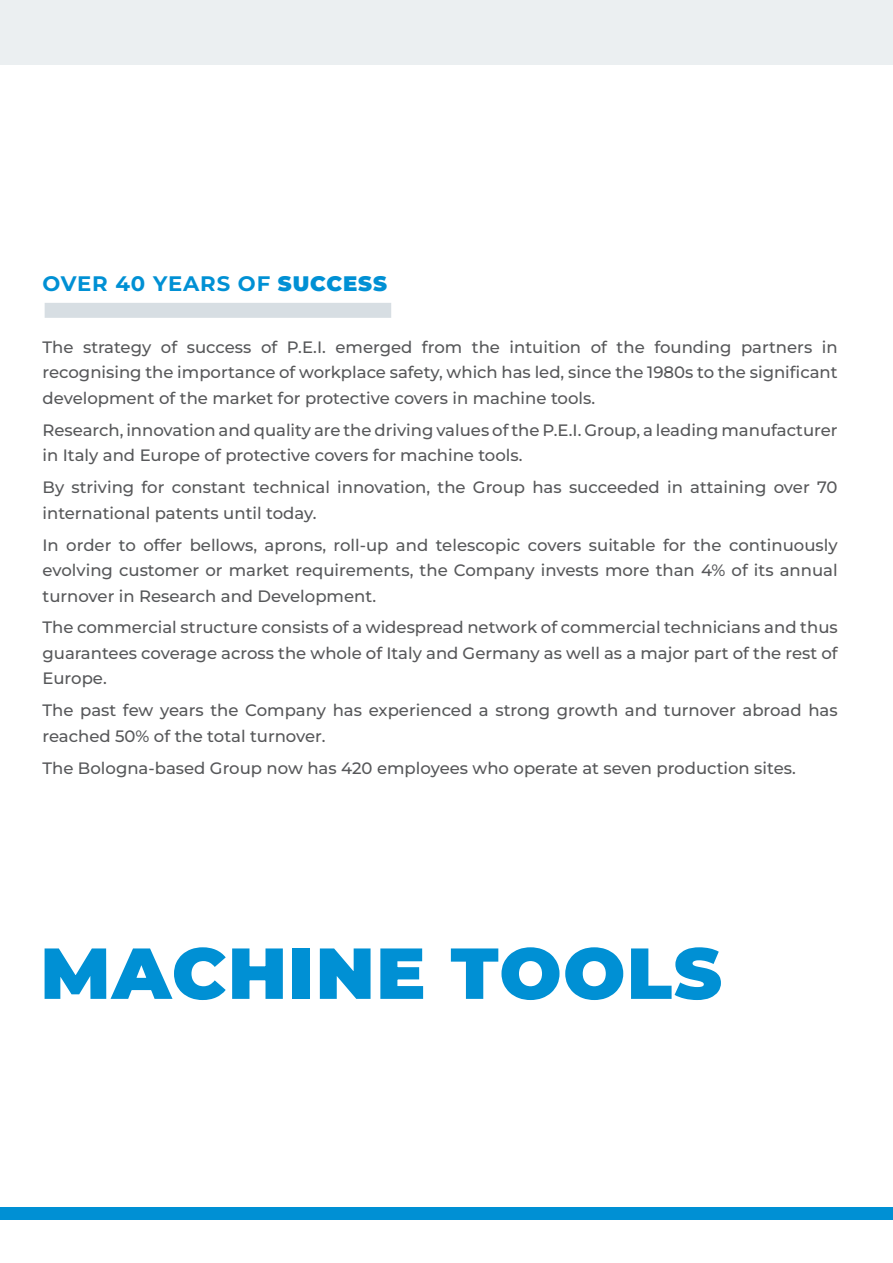
<style>
.page{position:relative;width:893px;height:1263px;background:#fff}
.page>*{position:absolute;margin:0;border:0;box-sizing:border-box;transform-origin:0 0}
.t1{font:900 72px "Montserrat";letter-spacing:.02em;color:#0090d4}
.t2{font:100 21px "Montserrat";letter-spacing:.04em;color:#0090d4}
.t3{font:500 16.5px/25.5px "Montserrat";color:#57585a;text-align:justify}
.s1{font-weight:900}
</style>
<div class="page">
<div style="left:45px;top:303px;width:346px;height:15px;background:#d7dee3"></div>
<div style="left:0;top:0;width:893px;height:64px;background:#ebeff1"></div>
<div style="left:0;top:1207px;width:893px;height:13px;background:#0090d4"></div>
<p class="t2" style="left:43px;top:270px;width:346px">OVER 40 YEARS OF <span class="s1">SUCCESS</span></p>
<p class="t3" style="left:43px;top:334px;width:797px">The strategy of success of P.E.I. emerged from the intuition of the founding partners in recognising the importance of workplace safety, which has led, since the 1980s to the significant development of the market for protective covers in machine tools.</p>
<p class="t3" style="left:43px;top:417px;width:797px">Research, innovation and quality are the driving values of the P.E.I. Group, a leading manufacturer in Italy and Europe of protective covers for machine tools.</p>
<p class="t3" style="left:43px;top:474px;width:797px">By striving for constant technical innovation, the Group has succeeded in attaining over 70 international patents until today.</p>
<p class="t3" style="left:43px;top:532px;width:797px">In order to offer bellows, aprons, roll-up and telescopic covers suitable for the continuously evolving customer or market requirements, the Company invests more than 4% of its annual turnover in Research and Development.</p>
<p class="t3" style="left:43px;top:614px;width:797px">The commercial structure consists of a widespread network of commercial technicians and thus guarantees coverage across the whole of Italy and Germany as well as a major part of the rest of Europe.</p>
<p class="t3" style="left:43px;top:697px;width:797px">The past few years the Company has experienced a strong growth and turnover abroad has reached 50% of the total turnover.</p>
<p class="t3" style="left:43px;top:755px;width:755px">The Bologna-based Group now has 420 employees who operate at seven production sites.</p>
<p class="t1" style="left:40px;top:925px;width:683px">MACHINE TOOLS</p>
</div>
